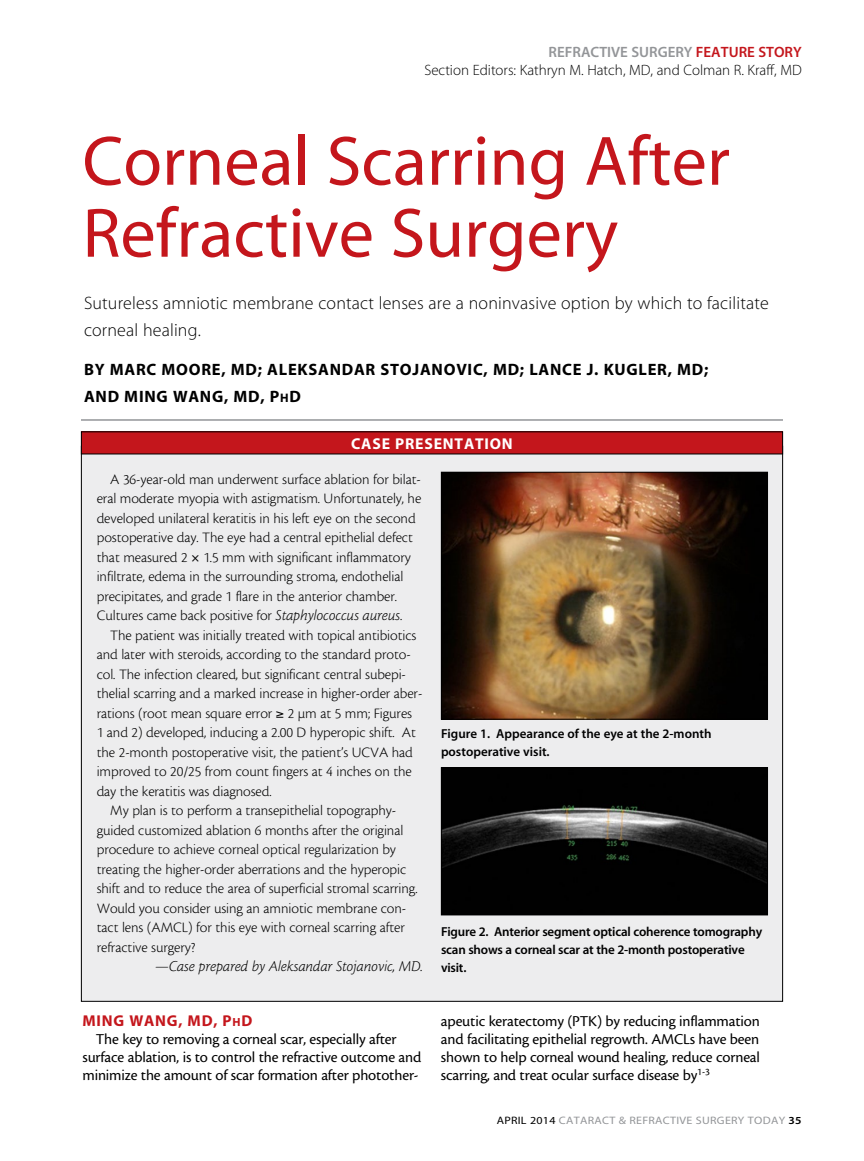
<style>
.page{position:relative;width:864px;height:1161px;background:#fff}
.page>*{position:absolute;margin:0;border:0;box-sizing:border-box;transform-origin:0 0}
.t1{font:70.5px/72px "Myriad MM 400 600";color:#c4161c}
.t2{font:18px/27px "Myriad MM 215 600";letter-spacing:.01em;color:#000}
.t3{font:16.5px "Myriad MM 700 600";letter-spacing:.045em;color:#000}
.t4{font:15.75px/18px "Cronos MM 408 10";letter-spacing:-.01em;color:#000}
.t5{font:15.75px "Cronos MM It 250 10";letter-spacing:-.005em;color:#000}
.t6{font:15.75px "Myriad MM 700 600";letter-spacing:.05em;color:#fff}
.t7{font:15.75px "Myriad MM 700 600";letter-spacing:.05em;color:#c4161c}
.t8{font:15px/19.5px "Cronos MM 250 10";letter-spacing:-.005em;color:#000}
.t9{font:15px "Myriad MM 215 600";color:#000}
.t10{font:15px "Myriad MM 565 600";color:#939598}
.t11{font:13.05px/18px "Myriad MM 565 600";letter-spacing:-.015em;color:#000}
.t12{font:10.8px "Myriad MM 400 600";letter-spacing:.025em;color:#939598;scale:1.11 1}
.s1{color:#c4161c}
.s2{font-family:"Myriad MM SC750 700 600"}
.s3{font-family:"Myriad MM SC750 700 600";font-size:12.3px}
.s4{font-family:"Cronos MM 408 10"}
.s5{font-family:"Cronos MM It 250 10";font-size:15.75px}
.s6{font-family:"Myriad MM SC750 700 600";font-size:11.85px}
.s7{color:#000}
.s8{font-family:"Myriad MM 565 600";color:#000}
</style>
<div class="page">
<hr style="left:81px;top:419px;width:702px;height:2px;background:#939598">
<div style="left:81px;top:446px;width:702px;height:555px;background:#ededee"></div>
<div style="left:81px;top:432px;width:702px;height:22px;background:#c4161c"></div>
<img style="left:443px;top:474px;width:323px;height:244px">
<div style="left:441px;top:472px;width:327px;height:248px;border:1px solid #000"></div>
<img style="left:443px;top:769px;width:323px;height:144px">
<div style="left:441px;top:767px;width:327px;height:148px;border:1px solid #000"></div>
<p class="t10" style="left:549px;top:45px;width:255px">Refractive Surgery <span class="s1">Feature story</span></p>
<p class="t9" style="left:424px;top:63px;width:379px">Section Editors: Kathryn M. Hatch, MD, and Colman R. Kraff, MD</p>
<h1 class="t1" style="left:82px;top:129px;width:649px">Corneal Scarring After<br>Refractive Surgery</h1>
<p class="t2" style="left:84px;top:291px;width:686px">Sutureless amniotic membrane contact lenses are a noninvasive option by which to facilitate corneal healing.</p>
<p class="t3" style="left:84px;top:362px;width:247px">BY MARC MOORE, MD; ALEKSANDA</p>
<p class="t3" style="left:366px;top:362px;width:175px">R STOJAN OVIC, MD; LAN</p>
<p class="t3" style="left:562px;top:362px;width:148px">CE J. KUGLER, MD;</p>
<p class="t3" style="left:84px;top:388px;width:13px">AND</p>
<p class="t3" style="left:124px;top:388px;width:25px">MING</p>
<p class="t3" style="left:173px;top:388px;width:28px">WANG</p>
<p class="t3" style="left:224px;top:388px;width:78px">, MD, <span class="s2">P</span><span class="s3">h</span><span class="s2">D</span></p>
<p class="t6" style="left:351px;top:436px;width:64px">CASE PRESE</p>
<p class="t6" style="left:443px;top:436px;width:71px">NTATION</p>
<p class="t8" style="left:97px;top:469px;width:326px;text-indent:14px">A 36-year-old man underwent surface ablation for bilat&shy;eral moderate myopia with astigmatism. Unfortunately, he developed unilateral keratitis in his left eye on the second postoperative day. The eye had a central epithelial defect that measured 2 <span class="s4">×</span> 1.5 mm with significant inflammatory infiltrate, edema in the surrounding stroma, endothelial precipitates, and grade 1 flare in the anterior chamber.<br>Cultures came back positive for <span class="s5">Staphylococcus aureus</span>.</p>
<p class="t8" style="left:110px;top:625px;width:308px">The patient was initially treated with topical antibiotics</p>
<p class="t8" style="left:97px;top:645px;width:316px">and later with steroids, according to the standard proto-</p>
<p class="t8" style="left:97px;top:664px;width:311px">col. The infection cleared, but significant central subepi-</p>
<p class="t8" style="left:97px;top:684px;width:327px">thelial scarring and a marked increase in higher-order aber-</p>
<p class="t8" style="left:97px;top:703px;width:317px">rations (root mean square error ≥ 2 µm at 5 mm; Figures</p>
<p class="t8" style="left:97px;top:723px;width:321px">1 and 2) developed, inducing a 2.00 D hyperopic shift. At</p>
<p class="t8" style="left:97px;top:742px;width:318px">the 2-month postoperative visit, the patient’s UCVA had</p>
<p class="t8" style="left:97px;top:762px;width:317px">improved to 20/25 from count fingers at 4 inches on the</p>
<p class="t8" style="left:97px;top:781px;width:176px">day the keratitis was diagnosed.</p>
<p class="t8" style="left:110px;top:801px;width:288px">My plan is to perform a transepithelial topography-</p>
<p class="t8" style="left:97px;top:820px;width:308px">guided customized ablation 6 months after the original</p>
<p class="t8" style="left:97px;top:840px;width:301px">procedure to achieve corneal optical regularization by</p>
<p class="t8" style="left:97px;top:859px;width:311px">treating the higher-order aberrations and the hyperopic</p>
<p class="t8" style="left:97px;top:879px;width:322px">shift and to reduce the area of superficial stromal scarring.</p>
<p class="t8" style="left:97px;top:898px;width:311px">Would you consider using an amniotic membrane con-</p>
<p class="t8" style="left:97px;top:918px;width:310px">tact lens (AMCL) for this eye with corneal scarring after</p>
<p class="t8" style="left:97px;top:937px;width:100px">refractive surgery?</p>
<p class="t5" style="left:155px;top:958px;width:269px">—Case prepared by Aleksandar Stojanovic, MD.</p>
<p class="t7" style="left:82px;top:1013px;width:171px">MING WANG, MD, P<span class="s6">h</span>D</p>
<p class="t4" style="left:82px;top:1030px;width:340px;text-indent:13px">The key to removing a corneal scar, especially after surface ablation, is to control the refractive outcome and minimize the amount of scar formation after photother-</p>
<p class="t11" style="left:441px;top:725px;width:272px">Figure 1. Appearance of the eye at the 2-month postoperative visit.</p>
<p class="t11" style="left:441px;top:923px;width:323px">Figure 2. Anterior segment optical coherence tomography scan shows a corneal scar at the 2-month postoperative visit.</p>
<p class="t4" style="left:441px;top:1012px;width:321px;text-align:justify">apeutic keratectomy (PTK) by reducing inflammation and facilitating epithelial regrowth. AMCLs have been shown to help corneal wound healing, reduce corneal scarring, and treat ocular surface disease by<sup>1-3</sup></p>
<p class="t12" style="left:497px;top:1115px;width:276px"><span class="s7">April 2014</span> Cataract &amp; Refractive Surgery Today <span class="s8">35</span></p>
</div>
